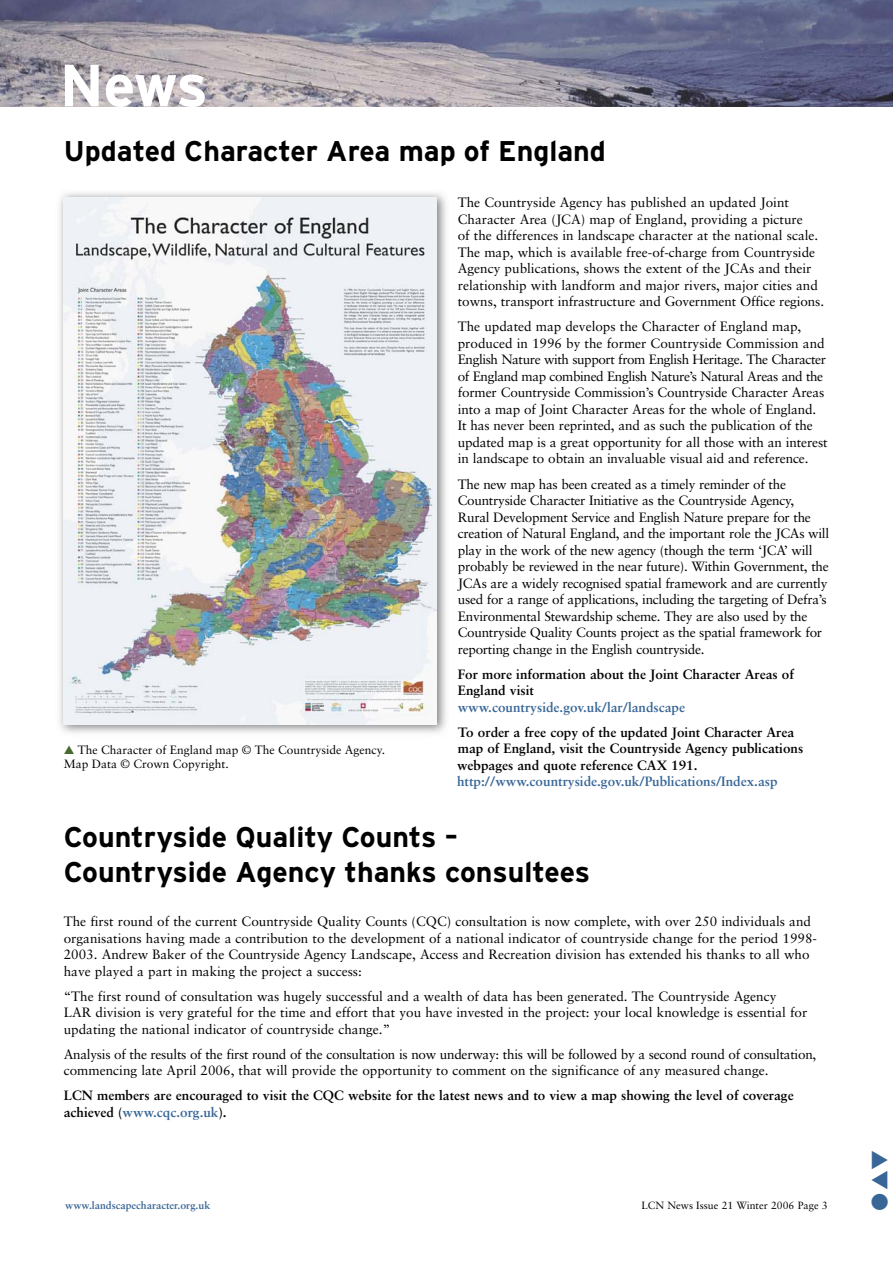
<style>
.page{position:relative;width:893px;height:1263px;background:#fff}
.page>*{position:absolute;margin:0;border:0;box-sizing:border-box;transform-origin:0 0}
.t1{font:700 59.55px "Interstate";color:#fff}
.t2{font:700 28.5px/34.5px "Interstate";color:#000}
.t3{font:13.5px/16.5px "Sabon";color:#000}
.t4{font:13.5px/16.5px "Sabon";letter-spacing:-.02em;color:#000}
.t5{font:700 13.5px/16.5px "Sabon";color:#000}
.t6{font:700 13.5px "Sabon";color:#386697}
.t7{font:12px/14.4px "Sabon";color:#000}
.t8{font:700 10.5px "Sabon";color:#386697}
.t9{font:10.5px "Sabon";color:#000}
.s1{color:#476a2e}
.s2{color:#386697}
</style>
<div class="page">
<img style="left:0;top:0;width:893px;height:106px">
<img style="left:60px;top:193px;width:386px;height:540px">
<img style="left:64px;top:197px;width:372px;height:528px">
<h1 class="t1" style="left:60px;top:52px;width:150px">News</h1>
<h2 class="t2" style="left:64px;top:134px;width:544px">Updated Character Area map of England</h2>
<p class="t7" style="left:64px;top:742px;width:323px"><span class="s1">▲</span> The Character of England map © The Countryside Agency.<br>Map Data © Crown Copyright.</p>
<p class="t3" style="left:458px;top:194px;width:368px">The Countryside Agency has published an updated Joint Character Area (JCA) map of England, providing a picture<br>of the differences in landscape character at the national scale.<br>The map, which is available free-of-charge from Countryside Agency publications, shows the extent of the JCAs and their relationship with landform and major rivers, major cities and towns, transport infrastructure and Government Office regions.</p>
<p class="t3" style="left:458px;top:318px;width:371px">The updated map develops the Character of England map, produced in 1996 by the former Countryside Commission and English Nature with support from English Heritage. The Character of England map combined English Nature’s Natural Areas and the former Countryside Commission’s Countryside Character Areas into a map of Joint Character Areas for the whole of England.<br>It has never been reprinted, and as such the publication of the updated map is a great opportunity for all those with an interest in landscape to obtain an invaluable visual aid and reference.</p>
<p class="t4" style="left:458px;top:475px;width:373px">The new map has been created as a timely reminder of the Countryside Character Initiative as the Countryside Agency, Rural Development Service and English Nature prepare for the creation of Natural England, and the important role the JCAs will play in the work of the new agency (though the term ‘JCA’ will probably be reviewed in the near future). Within Government, the JCAs are a widely recognised spatial framework and are currently used for a range of applications, including the targeting of Defra’s Environmental Stewardship scheme. They are also used by the Countryside Quality Counts project as the spatial framework for reporting change in the English countryside.</p>
<p class="t5" style="left:458px;top:665px;width:338px">For more information about the Joint Character Areas of<br>England visit</p>
<p class="t6" style="left:458px;top:698px;width:229px">www.countryside.gov.uk/lar/landscape</p>
<p class="t5" style="left:457px;top:723px;width:348px">To order a free copy of the updated Joint Character Area map of England, visit the Countryside Agency publications webpages and quote reference CAX 191.</p>
<p class="t6" style="left:457px;top:773px;width:322px">http://www.countryside.gov.uk/Publications/Index.asp</p>
<h2 class="t2" style="left:64px;top:820px;width:528px">Countryside Quality Counts –<br>Countryside Agency thanks consultees</h2>
<p class="t3" style="left:64px;top:913px;width:755px">The first round of the current Countryside Quality Counts (CQC) consultation is now complete, with over 250 individuals and organisations having made a contribution to the development of a national indicator of countryside change for the period 1998- 2003. Andrew Baker of the Countryside Agency Landscape, Access and Recreation division has extended his thanks to all who have played a part in making the project a success:</p>
<p class="t3" style="left:64px;top:988px;width:745px">“The first round of consultation was hugely successful and a wealth of data has been generated. The Countryside Agency<br>LAR division is very grateful for the time and effort that you have invested in the project: your local knowledge is essential for updating the national indicator of countryside change.”</p>
<p class="t4" style="left:64px;top:1046px;width:754px">Analysis of the results of the first round of the consultation is now underway: this will be followed by a second round of consultation, commencing late April 2006, that will provide the opportunity to comment on the significance of any measured change.</p>
<p class="t5" style="left:64px;top:1087px;width:731px">LCN members are encouraged to visit the CQC website for the latest news and to view a map showing the level of coverage achieved (<span class="s2">www.cqc.org.uk</span>).</p>
<p class="t8" style="left:65px;top:1198px;width:146px">www.landscapecharacter.org.uk</p>
<p class="t9" style="left:641px;top:1199px;width:188px">LCN News Issue 21 Winter 2006 Page 3</p>
</div>
